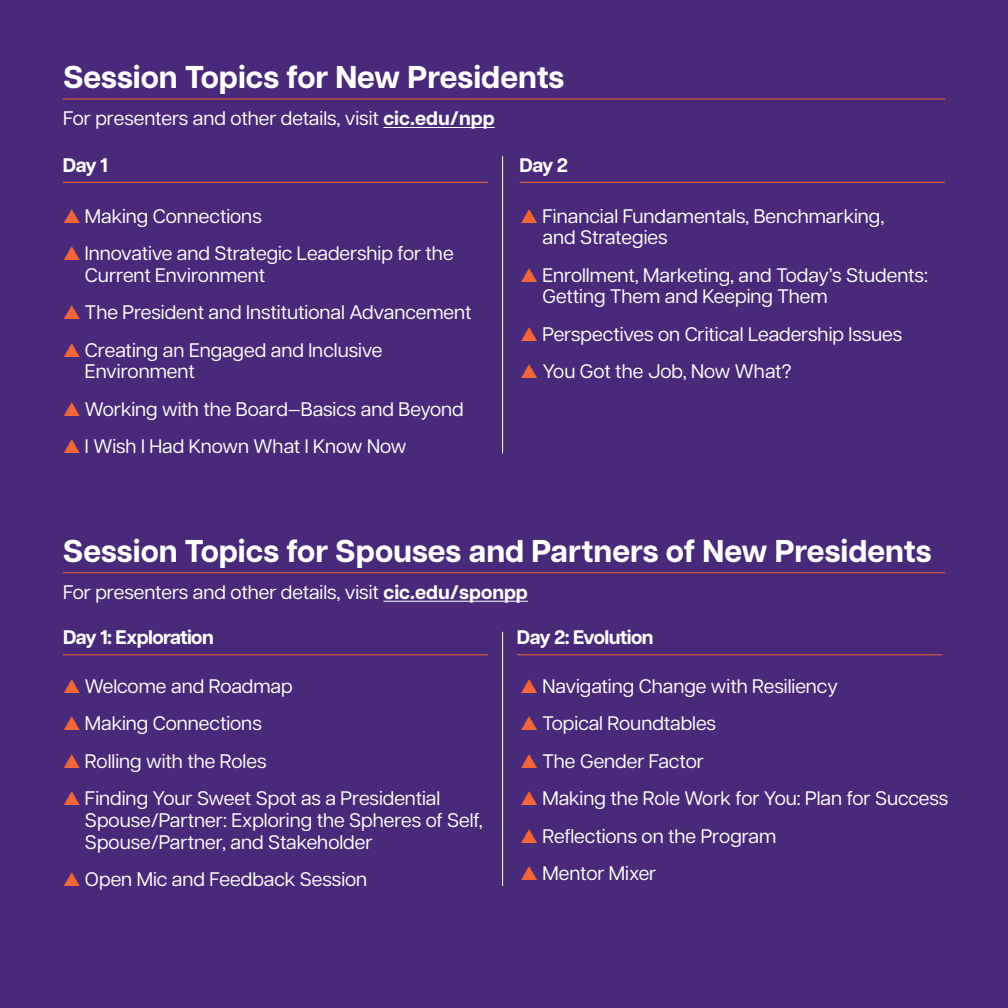
<style>
.page{position:relative;width:1008px;height:1008px;background:#492979}
.page>*{position:absolute;margin:0;border:0;box-sizing:border-box;transform-origin:0 0}
.H1_Session_Topics_He{font:700 31.5px "Articulat CF";color:#fff}
.Session_Topics_body{font:19.6px/21.7px "Articulat CF";color:#fff}
.h2_Session_Topics_Su{font:19.6px "Articulat CF";color:#fff}
.h2_Day_1{font:700 19.6px "Articulat CF";letter-spacing:-.03em;color:#fff}
.s1{font-weight:700}
.s2{color:#f26638}
</style>
<div class="page">
<hr style="left:502px;top:156px;width:1px;height:298px;background:#fff">
<hr style="left:502px;top:632px;width:1px;height:254px;background:#fff">
<hr style="left:383px;top:127px;width:112px;height:1px;background:#fff">
<hr style="left:63px;top:99px;width:882px;height:1px;background:#f26638">
<hr style="left:63px;top:572px;width:882px;height:1px;background:#f26638">
<hr style="left:383px;top:601px;width:145px;height:1px;background:#fff">
<hr style="left:520px;top:182px;width:425px;height:1px;background:#f26638">
<hr style="left:63px;top:182px;width:425px;height:1px;background:#f26638">
<hr style="left:63px;top:654px;width:425px;height:1px;background:#f26638">
<hr style="left:517px;top:654px;width:425px;height:1px;background:#f26638">
<h1 class="H1_Session_Topics_He" style="left:63px;top:54px;width:503px">Session Topics for New Presidents</h1>
<h2 class="h2_Session_Topics_Su" style="left:63px;top:104px;width:433px">For presenters and other details, visit <span class="s1">cic.edu/npp</span></h2>
<h2 class="h2_Day_1" style="left:63px;top:150px;width:47px">Day 1</h2>
<p class="Session_Topics_body" style="left:63px;top:204px;width:200px"><span class="s2">▲</span> Making Connections</p>
<p class="Session_Topics_body" style="left:85px;top:241px;width:370px;text-indent:-22px"><span class="s2">▲</span> Innovative and Strategic Leadership for the<br>Current Environment</p>
<p class="Session_Topics_body" style="left:63px;top:300px;width:410px"><span class="s2">▲</span> The President and Institutional Advancement</p>
<p class="Session_Topics_body" style="left:85px;top:338px;width:299px;text-indent:-22px"><span class="s2">▲</span> Creating an Engaged and Inclusive<br>Environment</p>
<p class="Session_Topics_body" style="left:63px;top:397px;width:402px"><span class="s2">▲</span> Working with the Board—Basics and Beyond</p>
<p class="Session_Topics_body" style="left:63px;top:434px;width:345px"><span class="s2">▲</span> I Wish I Had Known What I Know Now</p>
<h2 class="h2_Day_1" style="left:520px;top:150px;width:50px">Day 2</h2>
<p class="Session_Topics_body" style="left:543px;top:204px;width:343px;text-indent:-22px"><span class="s2">▲</span> Financial Fundamentals, Benchmarking, and Strategies</p>
<p class="Session_Topics_body" style="left:543px;top:263px;width:387px;text-indent:-22px"><span class="s2">▲</span> Enrollment, Marketing, and Today’s Students:<br>Getting Them and Keeping Them</p>
<p class="Session_Topics_body" style="left:521px;top:322px;width:383px"><span class="s2">▲</span> Perspectives on Critical Leadership Issues</p>
<p class="Session_Topics_body" style="left:521px;top:359px;width:273px"><span class="s2">▲</span> You Got the Job, Now What?</p>
<h1 class="H1_Session_Topics_He" style="left:63px;top:528px;width:870px">Session Topics for Spouses and Partners of New Presidents</h1>
<h2 class="h2_Session_Topics_Su" style="left:63px;top:578px;width:466px">For presenters and other details, visit <span class="s1">cic.edu/sponpp</span></h2>
<h2 class="h2_Day_1" style="left:63px;top:623px;width:152px">Day 1: Exploration</h2>
<p class="Session_Topics_body" style="left:63px;top:674px;width:231px"><span class="s2">▲</span> Welcome and Roadmap</p>
<p class="Session_Topics_body" style="left:63px;top:712px;width:200px"><span class="s2">▲</span> Making Connections</p>
<p class="Session_Topics_body" style="left:63px;top:749px;width:205px"><span class="s2">▲</span> Rolling with the Roles</p>
<p class="Session_Topics_body" style="left:85px;top:786px;width:399px;text-indent:-22px"><span class="s2">▲</span> Finding Your Sweet Spot as a Presidential<br>Spouse/Partner: Exploring the Spheres of Self,<br>Spouse/Partner, and Stakeholder</p>
<p class="Session_Topics_body" style="left:63px;top:867px;width:306px"><span class="s2">▲</span> Open Mic and Feedback Session</p>
<h2 class="h2_Day_1" style="left:517px;top:623px;width:138px">Day 2: Evolution</h2>
<p class="Session_Topics_body" style="left:521px;top:674px;width:319px"><span class="s2">▲</span> Navigating Change with Resiliency</p>
<p class="Session_Topics_body" style="left:521px;top:712px;width:197px"><span class="s2">▲</span> Topical Roundtables</p>
<p class="Session_Topics_body" style="left:521px;top:749px;width:185px"><span class="s2">▲</span> The Gender Factor</p>
<p class="Session_Topics_body" style="left:521px;top:786px;width:429px"><span class="s2">▲</span> Making the Role Work for You: Plan for Success</p>
<p class="Session_Topics_body" style="left:521px;top:824px;width:257px"><span class="s2">▲</span> Reflections on the Program</p>
<p class="Session_Topics_body" style="left:521px;top:861px;width:137px"><span class="s2">▲</span> Mentor Mixer</p>
</div>
